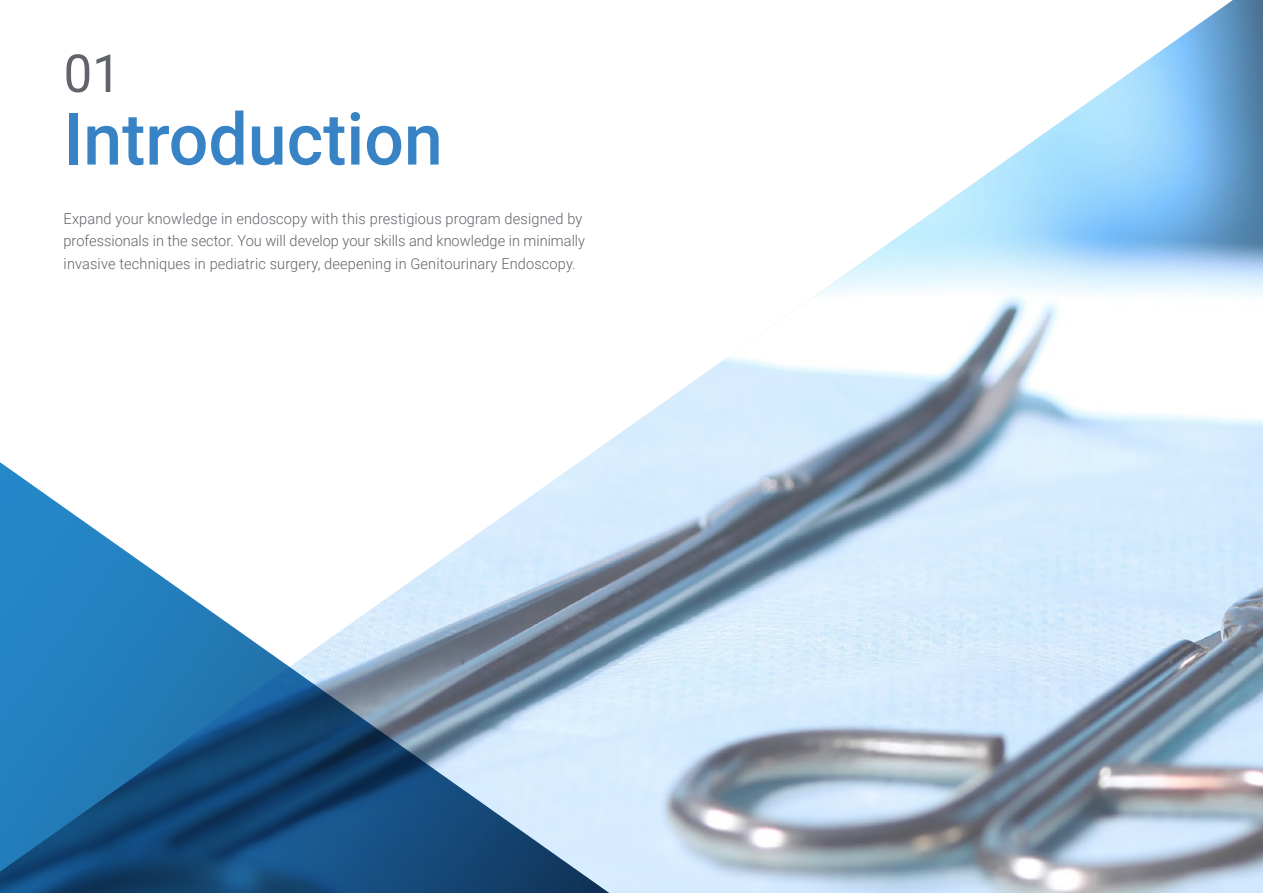
<style>
.page{position:relative;width:1263px;height:893px;background:#fff}
.page>*{position:absolute;margin:0;border:0;box-sizing:border-box;transform-origin:0 0}
.t1{font:500 72px "Roboto";color:#3783c5}
.t2{font:52.5px "Roboto";color:#61646a}
.t3{font:300 15px/22.5px "Roboto";letter-spacing:.01em;color:#61646a}
</style>
<div class="page">
<img style="left:601px;top:0;width:662px;height:893px">
<svg style="left:0;top:447px;width:640px;height:446px"></svg>
<h2 class="t2" style="left:64px;top:37px;width:59px">01</h2>
<h1 class="t1" style="left:64px;top:89px;width:381px">Introduction</h1>
<p class="t3" style="left:64px;top:207px;width:523px">Expand your knowledge in endoscopy with this prestigious program designed by professionals in the sector. You will develop your skills and knowledge in minimally invasive techniques in pediatric surgery, deepening in Genitourinary Endoscopy.</p>
</div>
